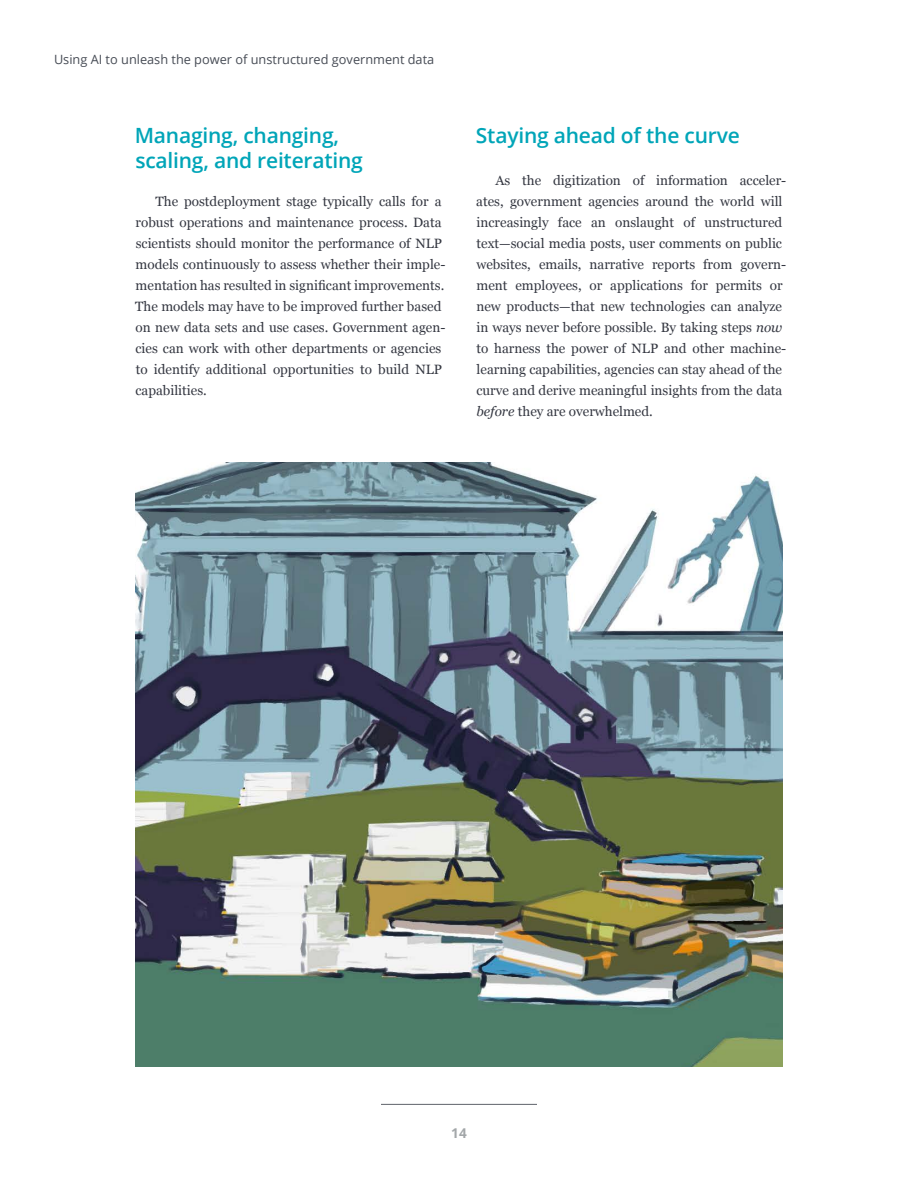
<style>
.page{position:relative;width:918px;height:1188px;background:#fff}
.page>*{position:absolute;margin:0;border:0;box-sizing:border-box;transform-origin:0 0}
.heading2{font:600 21px/25.2px "Open Sans";letter-spacing:-.01em;color:#00a5b8}
.body-copy{font:13.5px/21px "Georgia";color:#343741}
.t1{font:700 13.5px "Open Sans";color:#a3a7a9}
.t2{font:12.75px "Open Sans";color:#474c55}
.s1{font-style:italic}
</style>
<div class="page">
<hr style="left:381px;top:1104px;width:156px;height:1px;background:#5f636a">
<img style="left:135px;top:462px;width:648px;height:604px">
<p class="t2" style="left:54px;top:50px;width:382px">Using AI to unleash the power of unstructured government data</p>
<p class="heading2" style="left:135px;top:122px;width:230px">Managing, changing, scaling, and reiterating</p>
<p class="body-copy" style="left:135px;top:190px;width:312px;text-indent:20px">The postdeployment stage typically calls for a robust operations and maintenance process. Data scientists should monitor the performance of NLP models continuously to assess whether their imple&shy;mentation has resulted in significant improvements.<br>The models may have to be improved further based on new data sets and use cases. Government agen&shy;cies can work with other departments or agencies to identify additional opportunities to build NLP capabilities.</p>
<p class="heading2" style="left:476px;top:122px;width:265px">Staying ahead of the curve</p>
<p class="body-copy" style="left:476px;top:169px;width:312px;text-indent:19px">As the digitization of information acceler&shy;ates, government agencies around the world will increasingly face an onslaught of unstructured text—social media posts, user comments on public websites, emails, narrative reports from govern&shy;ment employees, or applications for permits or new products—that new technologies can analyze in ways never before possible. By taking steps <span class="s1">now </span>to harness the power of NLP and other machine&shy;learning capabilities, agencies can stay ahead of the curve and derive meaningful insights from the data <span class="s1">before</span> they are overwhelmed.</p>
<p class="t1" style="left:451px;top:1123px;width:17px">14</p>
</div>
